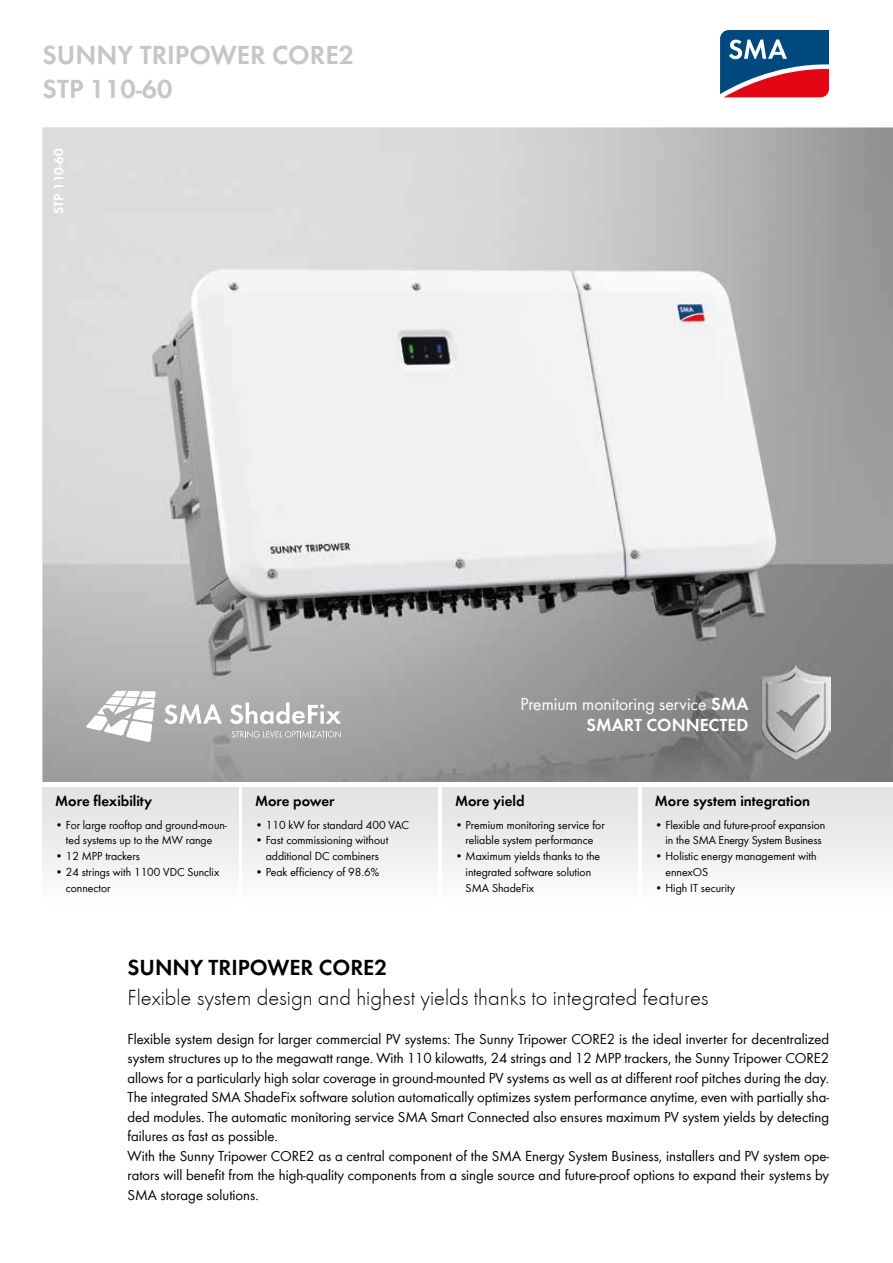
<style>
.page{position:relative;width:893px;height:1263px;background:#fff}
.page>*{position:absolute;margin:0;border:0;box-sizing:border-box;transform-origin:0 0}
.t1{font:600 27px/34.5px "SMA Futura Global";color:#c6c6c6}
.t2{font:300 22.5px "SMA Futura Global";color:#000}
.t3{font:600 22.5px "SMA Futura Global";color:#000}
.t4{font:18px/21.6px "SMA Futura Global";color:#fff;text-align:right}
.t5{font:15px/19.5px "SMA Futura Global";color:#000}
.t6{font:600 15px "SMA Futura Global";color:#000}
.t7{font:600 13.5px "SMA Futura Global";color:#fff}
.t8{font:12px/15.8px "SMA Futura Global";color:#000;text-align:center}
.s1{font-weight:600}
</style>
<div class="page">
<div style="left:43px;top:787px;width:195px;height:119px;background:linear-gradient(to bottom,#e1e1e1,#fdfdfd)"></div>
<div style="left:242px;top:787px;width:196px;height:119px;background:linear-gradient(to bottom,#e1e1e1,#fdfdfd)"></div>
<div style="left:442px;top:787px;width:196px;height:119px;background:linear-gradient(to bottom,#e1e1e1,#fdfdfd)"></div>
<div style="left:642px;top:787px;width:251px;height:119px;background:linear-gradient(to bottom,#e1e1e1,#fdfdfd)"></div>
<svg style="left:720px;top:30px;width:110px;height:68px;background:#655376"></svg>
<img style="left:43px;top:128px;width:850px;height:654px">
<img style="left:761px;top:665px;width:69px;height:94px">
<svg style="left:86px;top:691px;width:70px;height:51px"></svg>
<svg style="left:232px;top:731px;width:109px;height:7px"></svg>
<svg style="left:230px;top:702px;width:111px;height:22px"></svg>
<svg style="left:164px;top:704px;width:58px;height:20px"></svg>
<h1 class="t1" style="left:43px;top:37px;width:313px">SUNNY TRIPOWER CORE2<br>STP 110-60</h1>
<p class="t7" style="left:51px;top:214px;width:67px;rotate:-90deg">STP 110-60</p>
<p class="t6" style="left:55px;top:792px;width:98px">More flexibility</p>
<p class="t8" style="left:55px;top:816px;width:173px">• For large rooftop and ground-moun&shy;ted systems up to the MW range</p>
<p class="t8" style="left:55px;top:848px;width:86px">• 12 MPP trackers</p>
<p class="t8" style="left:66px;top:864px;width:155px;text-align:left;text-indent:-11px">• 24 strings with 1100 VDC Sunclix connector</p>
<p class="t6" style="left:255px;top:792px;width:81px">More power</p>
<p class="t8" style="left:255px;top:816px;width:155px">• 110 kW for standard 400 VAC</p>
<p class="t8" style="left:255px;top:832px;width:135px">• Fast commissioning without additional DC combiners</p>
<p class="t8" style="left:255px;top:864px;width:126px">• Peak efficiency of 98.6%</p>
<p class="t4" style="left:520px;top:693px;width:230px">Premium monitoring service <span class="s1">SMA<br>SMART CONNECTED</span></p>
<p class="t6" style="left:455px;top:792px;width:71px">More yield</p>
<p class="t8" style="left:455px;top:816px;width:151px">• Premium monitoring service for reliable system performance</p>
<p class="t8" style="left:466px;top:848px;width:136px;text-align:left;text-indent:-11px">• Maximum yields thanks to the integrated software solution<br>SMA ShadeFix</p>
<p class="t6" style="left:655px;top:792px;width:157px">More system integration</p>
<p class="t8" style="left:655px;top:816px;width:172px">• Flexible and future-proof expansion in the SMA Energy System Business</p>
<p class="t8" style="left:665px;top:848px;width:153px;text-align:left;text-indent:-11px">• Holistic energy management with ennexOS</p>
<p class="t8" style="left:655px;top:879px;width:82px">• High IT security</p>
<h2 class="t3" style="left:128px;top:954px;width:261px">SUNNY TRIPOWER CORE2</h2>
<h2 class="t2" style="left:128px;top:984px;width:583px">Flexible system design and highest yields thanks to integrated features</h2>
<p class="t5" style="left:128px;top:1029px;width:703px">Flexible system design for larger commercial PV systems: The Sunny Tripower CORE2 is the ideal inverter for decentralized system structures up to the megawatt range. With 110 kilowatts, 24 strings and 12 MPP trackers, the Sunny Tripower CORE2 allows for a particularly high solar coverage in ground-mounted PV systems as well as at different roof pitches during the day.<br>The integrated SMA ShadeFix software solution automatically optimizes system performance anytime, even with partially sha&shy;ded modules. The automatic monitoring service SMA Smart Connected also ensures maximum PV system yields by detecting failures as fast as possible.<br>With the Sunny Tripower CORE2 as a central component of the SMA Energy System Business, installers and PV system ope&shy;rators will benefit from the high-quality components from a single source and future-proof options to expand their systems by SMA storage solutions.</p>
</div>
